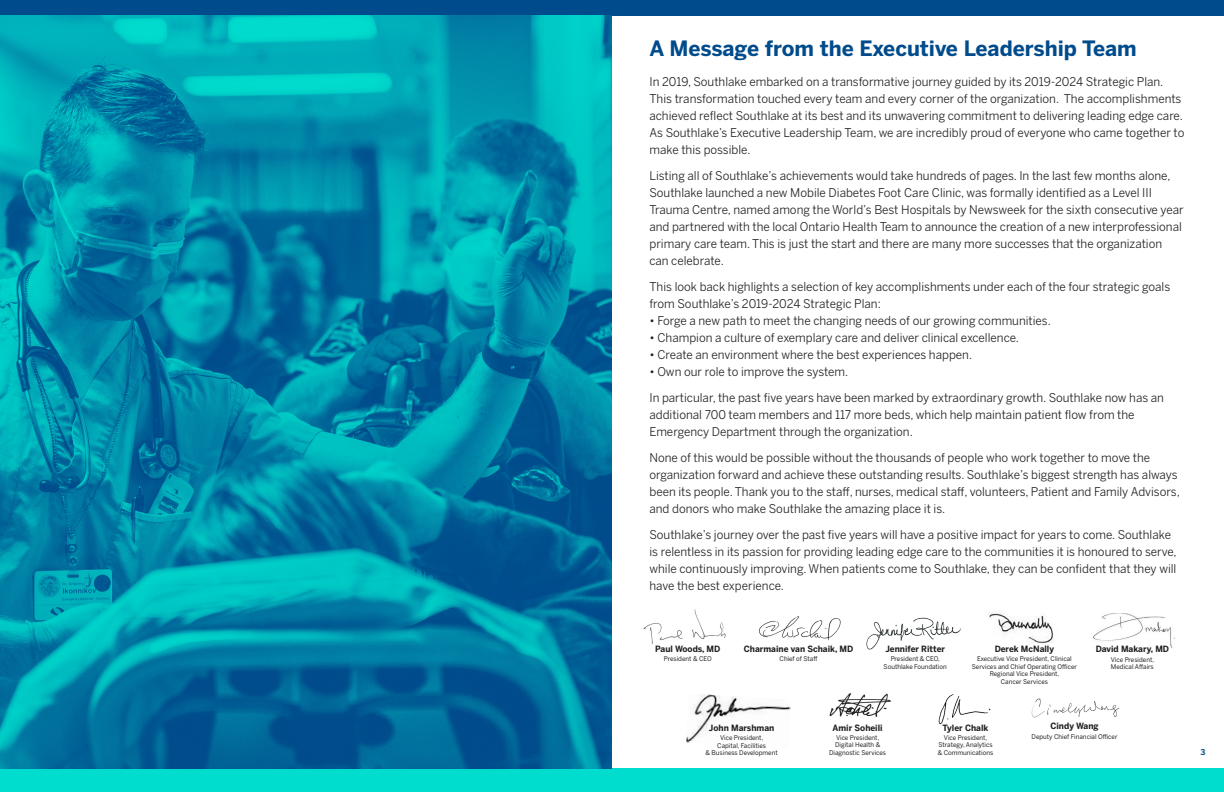
<style>
.page{position:relative;width:1224px;height:792px;background:#fff}
.page>*{position:absolute;margin:0;border:0;box-sizing:border-box;transform-origin:0 0}
.t1{font:700 21px "Benton Sans";color:#004b8b}
.t2{font:12px/17px "Benton Sans";color:#231f20}
.t3{font:700 8.6px "Benton Sans";color:#231f20}
.t4{font:700 8px "Benton Sans";color:#0b568b}
.t5{font:6.5px/7.5px "Benton Sans";color:#231f20;text-align:center}
</style>
<div class="page">
<div style="left:0;top:769px;width:612px;height:23px;background:#00dccd"></div>
<div style="left:612px;top:769px;width:612px;height:23px;background:#00dccd"></div>
<div style="left:0;top:0;width:1224px;height:16px;background:#004b8b"></div>
<img style="left:0;top:16px;width:612px;height:753px">
<img style="left:643px;top:609px;width:83px;height:35px">
<img style="left:759px;top:617px;width:82px;height:24px">
<img style="left:866px;top:617px;width:95px;height:33px">
<img style="left:1093px;top:613px;width:82px;height:35px">
<img style="left:988px;top:613px;width:66px;height:30px">
<img style="left:938px;top:694px;width:53px;height:31px">
<img style="left:686px;top:694px;width:105px;height:49px">
<img style="left:829px;top:693px;width:62px;height:24px">
<img style="left:1031px;top:698px;width:88px;height:20px">
<p class="t1" style="left:649px;top:36px;width:489px">A Message from the Executive Leadership Team</p>
<p class="t2" style="left:649px;top:73px;width:537px">In 2019, Southlake embarked on a transformative journey guided by its 2019-2024 Strategic Plan.<br>This transformation touched every team and every corner of the organization. The accomplishments achieved reflect Southlake at its best and its unwavering commitment to delivering leading edge care.<br>As Southlake’s Executive Leadership Team, we are incredibly proud of everyone who came together to make this possible.</p>
<p class="t2" style="left:649px;top:167px;width:536px">Listing all of Southlake’s achievements would take hundreds of pages. In the last few months alone, Southlake launched a new Mobile Diabetes Foot Care Clinic, was formally identified as a Level III Trauma Centre, named among the World’s Best Hospitals by Newsweek for the sixth consecutive year and partnered with the local Ontario Health Team to announce the creation of a new interprofessional primary care team. This is just the start and there are many more successes that the organization can celebrate.</p>
<p class="t2" style="left:649px;top:278px;width:522px">This look back highlights a selection of key accomplishments under each of the four strategic goals from Southlake’s 2019-2024 Strategic Plan:</p>
<p class="t2" style="left:649px;top:312px;width:403px">• Forge a new path to meet the changing needs of our growing communities.</p>
<p class="t2" style="left:649px;top:329px;width:371px">• Champion a culture of exemplary care and deliver clinical excellence.</p>
<p class="t2" style="left:649px;top:346px;width:324px">• Create an environment where the best experiences happen.</p>
<p class="t2" style="left:649px;top:363px;width:200px">• Own our role to improve the system.</p>
<p class="t2" style="left:649px;top:389px;width:516px">In particular, the past five years have been marked by extraordinary growth. Southlake now has an additional 700 team members and 117 more beds, which help maintain patient flow from the<br>Emergency Department through the organization.</p>
<p class="t2" style="left:649px;top:449px;width:532px">None of this would be possible without the thousands of people who work together to move the organization forward and achieve these outstanding results. Southlake’s biggest strength has always been its people. Thank you to the staff, nurses, medical staff, volunteers, Patient and Family Advisors, and donors who make Southlake the amazing place it is.</p>
<p class="t2" style="left:649px;top:526px;width:529px">Southlake’s journey over the past five years will have a positive impact for years to come. Southlake is relentless in its passion for providing leading edge care to the communities it is honoured to serve, while continuously improving. When patients come to Southlake, they can be confident that they will have the best experience.</p>
<p class="t3" style="left:657px;top:641px;width:67px">Paul Woods, MD</p>
<p class="t5" style="left:666px;top:653px;width:49px">President &amp; CEO</p>
<p class="t3" style="left:655px;top:644px;width:67px">Paul Woods, MD</p>
<p class="t5" style="left:664px;top:655px;width:49px">President &amp; CEO</p>
<p class="t3" style="left:746px;top:641px;width:111px">Charmaine van Schaik, MD</p>
<p class="t5" style="left:782px;top:653px;width:39px">Chief of Staff</p>
<p class="t3" style="left:744px;top:644px;width:111px">Charmaine van Schaik, MD</p>
<p class="t5" style="left:780px;top:655px;width:39px">Chief of Staff</p>
<p class="t3" style="left:887px;top:641px;width:61px">Jennifer Ritter</p>
<p class="t5" style="left:886px;top:653px;width:65px">President &amp; CEO,<br>Southlake Foundation</p>
<p class="t3" style="left:885px;top:644px;width:61px">Jennifer Ritter</p>
<p class="t5" style="left:884px;top:655px;width:65px">President &amp; CEO,<br>Southlake Foundation</p>
<p class="t3" style="left:997px;top:641px;width:61px">Derek McNally</p>
<p class="t5" style="left:974px;top:653px;width:107px">Executive Vice President, Clinical<br>Services and Chief Operating Officer<br>Regional Vice President,<br>Cancer Services</p>
<p class="t3" style="left:995px;top:644px;width:61px">Derek McNally</p>
<p class="t5" style="left:972px;top:655px;width:107px">Executive Vice President, Clinical<br>Services and Chief Operating Officer<br>Regional Vice President,<br>Cancer Services</p>
<p class="t3" style="left:1098px;top:642px;width:75px">David Makary, MD</p>
<p class="t5" style="left:1113px;top:653px;width:45px;text-align:left">Vice President,<br>Medical Affairs</p>
<p class="t3" style="left:1096px;top:644px;width:75px">David Makary, MD</p>
<p class="t5" style="left:1111px;top:655px;width:45px;text-align:left">Vice President,<br>Medical Affairs</p>
<p class="t3" style="left:709px;top:723px;width:67px">John Marshman</p>
<p class="t5" style="left:706px;top:734px;width:74px">Vice President,<br>Capital, Facilities<br>&amp; Business Development</p>
<p class="t3" style="left:707px;top:725px;width:67px">John Marshman</p>
<p class="t5" style="left:704px;top:736px;width:74px">Vice President,<br>Capital, Facilities<br>&amp; Business Development</p>
<p class="t3" style="left:833px;top:722px;width:52px">Amir Soheili</p>
<p class="t5" style="left:829px;top:733px;width:59px">Vice President,<br>Digital Health &amp;<br>Diagnostic Services</p>
<p class="t3" style="left:831px;top:725px;width:52px">Amir Soheili</p>
<p class="t5" style="left:827px;top:736px;width:59px">Vice President,<br>Digital Health &amp;<br>Diagnostic Services</p>
<p class="t3" style="left:943px;top:723px;width:47px">Tyler Chalk</p>
<p class="t5" style="left:938px;top:734px;width:57px">Vice President,<br>Strategy, Analytics &amp; Communications</p>
<p class="t3" style="left:941px;top:725px;width:47px">Tyler Chalk</p>
<p class="t5" style="left:936px;top:736px;width:57px">Vice President,<br>Strategy, Analytics &amp; Communications</p>
<p class="t3" style="left:1050px;top:721px;width:50px">Cindy Wang</p>
<p class="t5" style="left:1032px;top:732px;width:88px">Deputy Chief Financial Officer</p>
<p class="t3" style="left:1048px;top:724px;width:50px">Cindy Wang</p>
<p class="t5" style="left:1030px;top:735px;width:88px">Deputy Chief Financial Officer</p>
<p class="t4" style="left:1200px;top:747px;width:6px">3</p>
</div>
